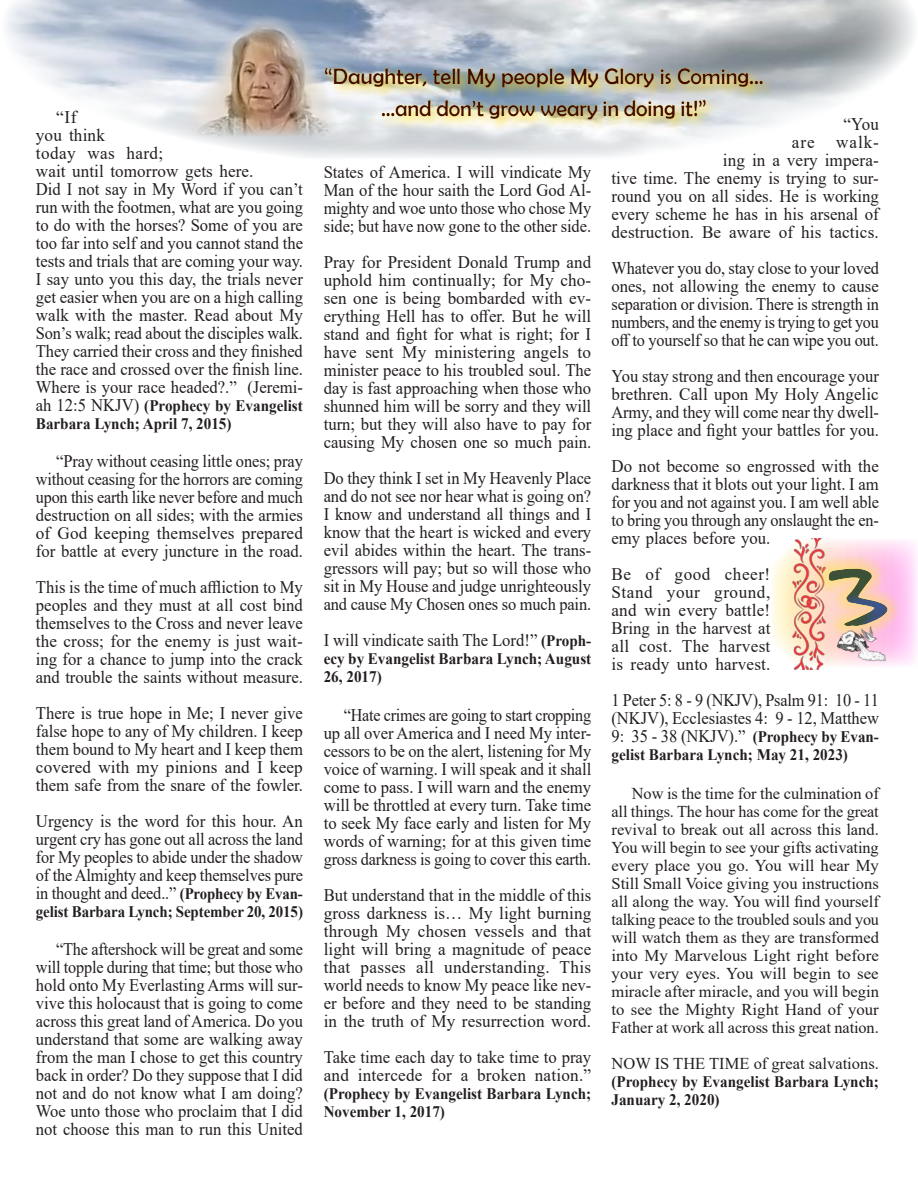
<style>
.page{position:relative;width:918px;height:1188px;background:#fff}
.page>*{position:absolute;margin:0;border:0;box-sizing:border-box;transform-origin:0 0}
.t1{font:italic 81px "Mistral";color:#2a4092;scale:1.66 1}
.t2{font:22.5px/32px "Berlin Sans FB";color:#420d09;text-align:center}
.t3{font:17.7px/18px "Times New Roman";color:#241f1f;text-align:justify;scale:.94 1}
.t4{font:17.7px/18px "Times New Roman";color:#241f1f;text-align:justify;scale:.92 1}
.t5{font:17.7px/18px "Times New Roman";color:#241f1f;text-align:justify;scale:.96 1}
.t6{font:17.7px/18px "Times New Roman";color:#241f1f;text-align:justify;scale:.93 1}
.t7{font:17.7px/18px "Times New Roman";color:#241f1f}
.t8{font:17.7px/18px "Times New Roman";color:#241f1f;text-align:justify;scale:.95 1}
.t9{font:16.5px/18px "Times New Roman";color:#241f1f;text-align:justify}
.t10{font:700 16.05px/18px "Times New Roman";color:#241f1f;scale:.94 1}
.t11{font:700 16.05px "Times New Roman";color:#241f1f;scale:.93 1}
.s1{font-weight:400;font-size:17.7px}
.s2{font-weight:700;font-size:16.05px}
</style>
<div class="page">
<img style="left:5px;top:0;width:909px;height:158px">
<div style="left:292px;top:56px;width:520px;height:57px;background:#fff300;opacity:.75"></div>
<div style="left:362px;top:88px;width:392px;height:57px;background:#fff300;opacity:.75"></div>
<img style="left:188px;top:13px;width:150px;height:123px">
<div style="left:739px;top:504px;width:179px;height:199px;background:#fdf022;opacity:.75"></div>
<img style="left:828px;top:626px;width:64px;height:39px">
<p class="t7" style="left:36px;top:107px;width:269px;text-indent:20px">“If<br>you think<br>today was hard;<br>wait until tomorrow gets here.<br>Did I not say in My Word if you can’t run with the footmen, what are you going to do with the horses? Some of you are too far into self and you cannot stand the tests and trials that are coming your way.<br>I say unto you this day, the trials never get easier when you are on a high calling walk with the master. Read about My<br>Son’s walk; read about the disciples walk.<br>They carried their cross and they finished the race and crossed over the finish line.<br>Where is your race headed?.” (Jeremi-</p>
<p class="t10" style="left:36px;top:396px;width:286px"><span class="s1">ah 12:5 NKJV)</span> (Prophecy by Evangelist<br>Barbara Lynch; April 7, 2015)</p>
<p class="t6" style="left:36px;top:452px;width:289px;text-indent:20px">“Pray without ceasing little ones; pray without ceasing for the horrors are coming upon this earth like never before and much destruction on all sides; with the armies of God keeping themselves prepared for battle at every juncture in the road.</p>
<p class="t3" style="left:36px;top:578px;width:286px">This is the time of much affliction to My peoples and they must at all cost bind themselves to the Cross and never leave the cross; for the enemy is just wait&shy;ing for a chance to jump into the crack and trouble the saints without measure.</p>
<p class="t3" style="left:36px;top:704px;width:286px">There is true hope in Me; I never give false hope to any of My children. I keep them bound to My heart and I keep them covered with my pinions and I keep them safe from the snare of the fowler.</p>
<p class="t8" style="left:36px;top:812px;width:283px">Urgency is the word for this hour. An urgent cry has gone out all across the land for My peoples to abide under the shadow of the Almighty and keep themselves pure in thought and deed..” <span class="s2">(Prophecy by Evan-</span></p>
<p class="t11" style="left:36px;top:900px;width:289px">gelist Barbara Lynch; September 20, 2015)</p>
<p class="t4" style="left:36px;top:940px;width:292px;text-indent:20px">“The aftershock will be great and some will topple during that time; but those who hold onto My Everlasting Arms will sur&shy;vive this holocaust that is going to come across this great land of America. Do you understand that some are walking away from the man I chose to get this country back in order? Do they suppose that I did not and do not know what I am doing?<br>Woe unto those who proclaim that I did not choose this man to run this United</p>
<p class="t2" style="left:324px;top:61px;width:441px">“Daughter, tell My people My Glory is Coming... ...and don’t grow weary in doing it!”</p>
<p class="t5" style="left:612px;top:115px;width:280px;text-align:right">“You<br>are walk-<br>ing in a very impera-<br>tive time. The enemy is trying to sur&shy;round you on all sides. He is working every scheme he has in his arsenal of destruction. Be aware of his tactics.</p>
<p class="t6" style="left:612px;top:259px;width:289px">Whatever you do, stay close to your loved ones, not allowing the enemy to cause separation or division. There is strength in numbers, and the enemy is trying to get you off to yourself so that he can wipe you out.</p>
<p class="t3" style="left:612px;top:367px;width:286px">You stay strong and then encourage your brethren. Call upon My Holy Angelic Army, and they will come near thy dwell&shy;ing place and fight your battles for you.</p>
<p class="t5" style="left:612px;top:457px;width:280px">Do not become so engrossed with the darkness that it blots out your light. I am for you and not against you. I am well able to bring you through any onslaught the en&shy;emy places before you.</p>
<p class="t7" style="left:612px;top:565px;width:160px;text-align:justify">Be of good cheer!<br>Stand your ground, and win every battle!<br>Bring in the harvest at all cost. The harvest is ready unto harvest.</p>
<p class="t4" style="left:612px;top:691px;width:292px">1 Peter 5: 8 - 9 (NKJV), Psalm 91: 10 - 11 (NKJV), Ecclesiastes 4: 9 - 12, Matthew</p>
<p class="t10" style="left:612px;top:728px;width:286px"><span class="s1">9: 35 - 38 (NKJV).”</span> (Prophecy by Evan&shy;gelist Barbara Lynch; May 21, 2023)</p>
<p class="t9" style="left:612px;top:784px;width:269px;text-indent:20px">Now is the time for the culmination of all things. The hour has come for the great revival to break out all across this land.<br>You will begin to see your gifts activating every place you go. You will hear My Still Small Voice giving you instructions all along the way. You will find yourself talking peace to the troubled souls and you will watch them as they are transformed into My Marvelous Light right before your very eyes. You will begin to see miracle after miracle, and you will begin to see the Mighty Right Hand of your Father at work all across this great nation.</p>
<p class="t9" style="left:612px;top:1054px;width:269px">NOW IS THE TIME of great salvations.</p>
<p class="t10" style="left:612px;top:1072px;width:286px">(Prophecy by Evangelist Barbara Lynch;<br>January 2, 2020)</p>
<p class="t3" style="left:324px;top:163px;width:286px">States of America. I will vindicate My Man of the hour saith the Lord God Al&shy;mighty and woe unto those who chose My side; but have now gone to the other side.</p>
<p class="t5" style="left:324px;top:253px;width:280px">Pray for President Donald Trump and uphold him continually; for My cho&shy;sen one is being bombarded with ev&shy;erything Hell has to offer. But he will stand and fight for what is right; for I have sent My ministering angels to minister peace to his troubled soul. The day is fast approaching when those who shunned him will be sorry and they will turn; but they will also have to pay for causing My chosen one so much pain.</p>
<p class="t6" style="left:324px;top:469px;width:289px">Do they think I set in My Heavenly Place and do not see nor hear what is going on?<br>I know and understand all things and I know that the heart is wicked and every evil abides within the heart. The trans&shy;gressors will pay; but so will those who sit in My House and judge unrighteously and cause My Chosen ones so much pain.</p>
<p class="t3" style="left:324px;top:631px;width:286px">I will vindicate saith The Lord!” <span class="s2">(Proph-</span></p>
<p class="t10" style="left:324px;top:650px;width:286px">ecy by Evangelist Barbara Lynch; August<br>26, 2017)</p>
<p class="t4" style="left:324px;top:705px;width:292px;text-indent:20px">“Hate crimes are going to start cropping up all over America and I need My inter&shy;cessors to be on the alert, listening for My voice of warning. I will speak and it shall come to pass. I will warn and the enemy will be throttled at every turn. Take time to seek My face early and listen for My words of warning; for at this given time gross darkness is going to cover this earth.</p>
<p class="t3" style="left:324px;top:885px;width:286px">But understand that in the middle of this gross darkness is… My light burning through My chosen vessels and that light will bring a magnitude of peace that passes all understanding. This world needs to know My peace like nev&shy;er before and they need to be standing in the truth of My resurrection word.</p>
<p class="t3" style="left:324px;top:1047px;width:286px">Take time each day to take time to pray and intercede for a broken nation.”</p>
<p class="t10" style="left:324px;top:1084px;width:286px">(Prophecy by Evangelist Barbara Lynch;<br>November 1, 2017)</p>
<h1 class="t1" style="left:845px;top:546px;width:60px">3</h1>
</div>
